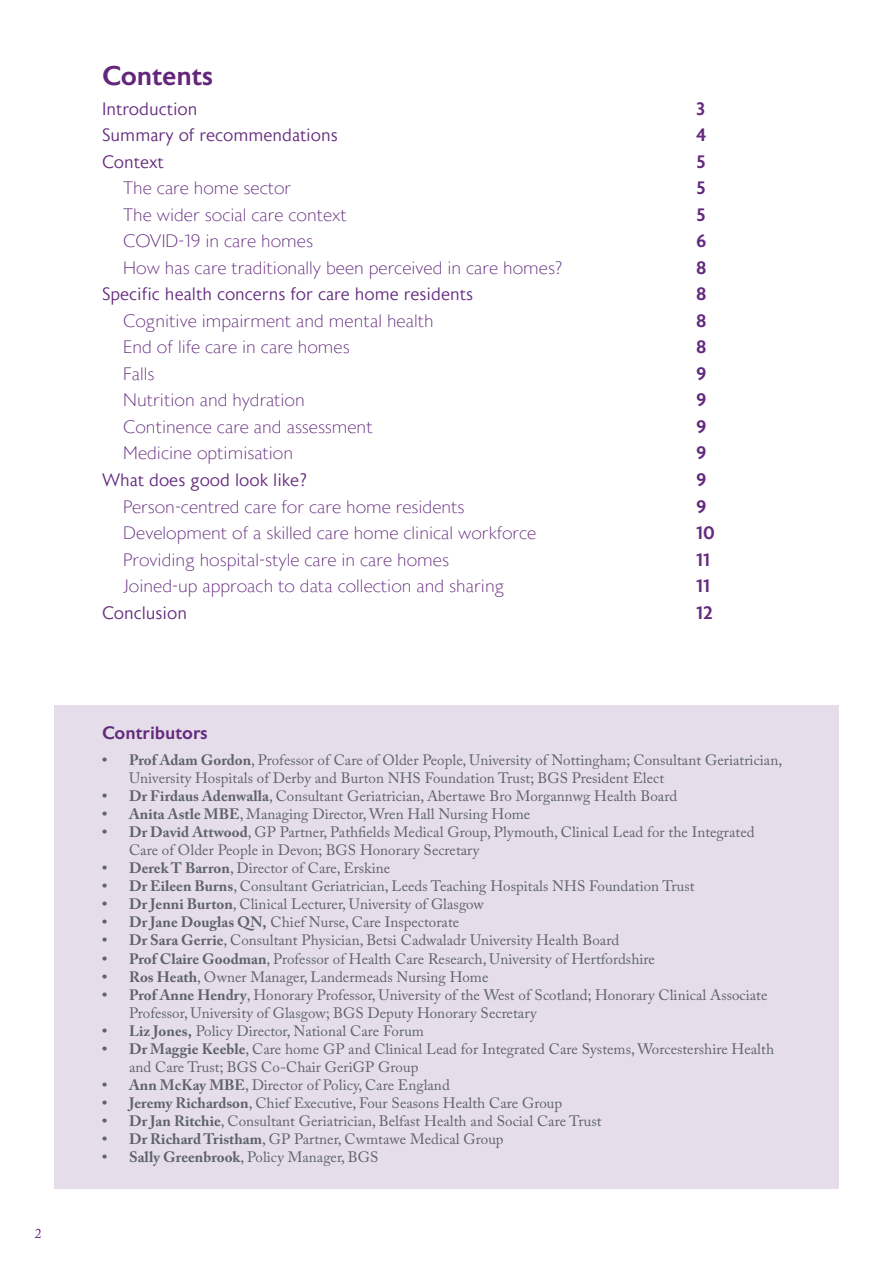
<style>
.page{position:relative;width:893px;height:1263px;background:#fff}
.page>*{position:absolute;margin:0;border:0;box-sizing:border-box;transform-origin:0 0}
.t1{font:500 27px "Astoria Sans";letter-spacing:-.005em;color:#64267b}
.Sub_heading{font:200 18px "Astoria Sans";color:#642a7d}
.Sub_heading-2{font:300 18px "Astoria Sans";color:#642a7d}
.Sub_heading-3{font:500 18px "Astoria Sans";color:#642a7d}
.t2{font:15px/18px "Adobe Caslon Pro";color:#5f6369}
.t3{font:13.5px "Adobe Caslon Pro";color:#64267b}
.s1{font-weight:700}
</style>
<div class="page">
<div style="left:54px;top:705px;width:785px;height:483px;background:#e5deea"></div>
<p class="t3" style="left:35px;top:1225px;width:8px">2</p>
<p class="t1" style="left:102px;top:61px;width:113px">Contents</p>
<p class="Sub_heading-2" style="left:102px;top:99px;width:97px">Introduction</p>
<p class="Sub_heading-3" style="left:696px;top:99px;width:11px">3</p>
<p class="Sub_heading-2" style="left:102px;top:126px;width:237px">Summary of recommendations</p>
<p class="Sub_heading-3" style="left:696px;top:125px;width:12px">4</p>
<p class="Sub_heading-2" style="left:102px;top:152px;width:63px">Context</p>
<p class="Sub_heading-3" style="left:696px;top:152px;width:11px">5</p>
<p class="Sub_heading" style="left:123px;top:178px;width:170px">The care home sector</p>
<p class="Sub_heading-3" style="left:696px;top:178px;width:11px">5</p>
<p class="Sub_heading" style="left:123px;top:205px;width:225px">The wider social care context</p>
<p class="Sub_heading-3" style="left:696px;top:205px;width:11px">5</p>
<p class="Sub_heading" style="left:123px;top:231px;width:191px">COVID-19 in care homes</p>
<p class="Sub_heading-3" style="left:696px;top:231px;width:12px">6</p>
<p class="Sub_heading" style="left:123px;top:258px;width:441px">How has care traditionally been perceived in care homes?</p>
<p class="Sub_heading-3" style="left:696px;top:258px;width:12px">8</p>
<p class="Sub_heading-2" style="left:102px;top:285px;width:373px">Specific health concerns for care home residents</p>
<p class="Sub_heading-3" style="left:696px;top:284px;width:12px">8</p>
<p class="Sub_heading" style="left:123px;top:311px;width:312px">Cognitive impairment and mental health</p>
<p class="Sub_heading-3" style="left:696px;top:311px;width:12px">8</p>
<p class="Sub_heading" style="left:123px;top:338px;width:228px">End of life care in care homes</p>
<p class="Sub_heading-3" style="left:696px;top:337px;width:12px">8</p>
<p class="Sub_heading" style="left:123px;top:364px;width:33px">Falls</p>
<p class="Sub_heading-3" style="left:696px;top:364px;width:12px">9</p>
<p class="Sub_heading" style="left:123px;top:391px;width:183px">Nutrition and hydration</p>
<p class="Sub_heading-3" style="left:696px;top:390px;width:12px">9</p>
<p class="Sub_heading" style="left:123px;top:417px;width:251px">Continence care and assessment</p>
<p class="Sub_heading-3" style="left:696px;top:417px;width:12px">9</p>
<p class="Sub_heading" style="left:123px;top:444px;width:171px">Medicine optimisation</p>
<p class="Sub_heading-3" style="left:696px;top:443px;width:12px">9</p>
<p class="Sub_heading-2" style="left:102px;top:470px;width:207px">What does good look like?</p>
<p class="Sub_heading-3" style="left:696px;top:470px;width:12px">9</p>
<p class="Sub_heading" style="left:123px;top:497px;width:343px">Person-centred care for care home residents</p>
<p class="Sub_heading-3" style="left:696px;top:496px;width:12px">9</p>
<p class="Sub_heading" style="left:123px;top:523px;width:414px">Development of a skilled care home clinical workforce</p>
<p class="Sub_heading-3" style="left:696px;top:523px;width:20px">10</p>
<p class="Sub_heading" style="left:123px;top:550px;width:327px">Providing hospital-style care in care homes</p>
<p class="Sub_heading-3" style="left:696px;top:549px;width:16px">11</p>
<p class="Sub_heading" style="left:123px;top:576px;width:382px">Joined-up approach to data collection and sharing</p>
<p class="Sub_heading-3" style="left:696px;top:576px;width:16px">11</p>
<p class="Sub_heading-2" style="left:102px;top:603px;width:87px">Conclusion</p>
<p class="Sub_heading-3" style="left:696px;top:602px;width:19px">12</p>
<p class="Sub_heading-3" style="left:102px;top:723px;width:107px">Contributors</p>
<p class="t2" style="left:129px;top:751px;width:655px;text-indent:-27px"><span class="s1">• Prof Adam Gordon</span>, Professor of Care of Older People, University of Nottingham; Consultant Geriatrician,<br>University Hospitals of Derby and Burton NHS Foundation Trust; BGS President Elect</p>
<p class="t2" style="left:102px;top:787px;width:577px"><span class="s1">• Dr Firdaus Adenwalla</span>, Consultant Geriatrician, Abertawe Bro Morgannwg Health Board</p>
<p class="t2" style="left:102px;top:805px;width:430px"><span class="s1">• Anita Astle MBE</span>, Managing Director, Wren Hall Nursing Home</p>
<p class="t2" style="left:129px;top:823px;width:627px;text-indent:-27px"><span class="s1">• Dr David Attwood</span>, GP Partner, Pathfields Medical Group, Plymouth, Clinical Lead for the Integrated<br>Care of Older People in Devon; BGS Honorary Secretary</p>
<p class="t2" style="left:102px;top:859px;width:290px"><span class="s1">• Derek T Barron</span>, Director of Care, Erskine</p>
<p class="t2" style="left:102px;top:877px;width:594px"><span class="s1">• Dr Eileen Burns</span>, Consultant Geriatrician, Leeds Teaching Hospitals NHS Foundation Trust</p>
<p class="t2" style="left:102px;top:895px;width:383px"><span class="s1">• Dr Jenni Burton</span>, Clinical Lecturer, University of Glasgow</p>
<p class="t2" style="left:102px;top:913px;width:359px"><span class="s1">• Dr Jane Douglas QN,</span> Chief Nurse, Care Inspectorate</p>
<p class="t2" style="left:102px;top:931px;width:519px"><span class="s1">• Dr Sara Gerrie</span>, Consultant Physician, Betsi Cadwaladr University Health Board</p>
<p class="t2" style="left:102px;top:949px;width:554px"><span class="s1">• Prof Claire Goodman</span>, Professor of Health Care Research, University of Hertfordshire</p>
<p class="t2" style="left:102px;top:967px;width:388px"><span class="s1">• Ros Heath</span>, Owner Manager, Landermeads Nursing Home</p>
<p class="t2" style="left:129px;top:985px;width:640px;text-indent:-27px"><span class="s1">• Prof Anne Hendry</span>, Honorary Professor, University of the West of Scotland; Honorary Clinical Associate<br>Professor, University of Glasgow; BGS Deputy Honorary Secretary</p>
<p class="t2" style="left:102px;top:1021px;width:324px"><span class="s1">• Liz Jones,</span> Policy Director, National Care Forum</p>
<p class="t2" style="left:129px;top:1039px;width:646px;text-indent:-27px"><span class="s1">• Dr Maggie Keeble</span>, Care home GP and Clinical Lead for Integrated Care Systems, Worcestershire Health and Care Trust; BGS Co-Chair GeriGP Group</p>
<p class="t2" style="left:102px;top:1075px;width:349px"><span class="s1">• Ann McKay MBE</span>, Director of Policy, Care England</p>
<p class="t2" style="left:102px;top:1093px;width:462px"><span class="s1">• Jeremy Richardson</span>, Chief Executive, Four Seasons Health Care Group</p>
<p class="t2" style="left:102px;top:1111px;width:501px"><span class="s1">• Dr Jan Ritchie</span>, Consultant Geriatrician, Belfast Health and Social Care Trust</p>
<p class="t2" style="left:102px;top:1129px;width:403px"><span class="s1">• Dr Richard Tristham</span>, GP Partner, Cwmtawe Medical Group</p>
<p class="t2" style="left:102px;top:1147px;width:278px"><span class="s1">• Sally Greenbrook</span>, Policy Manager, BGS</p>
</div>
